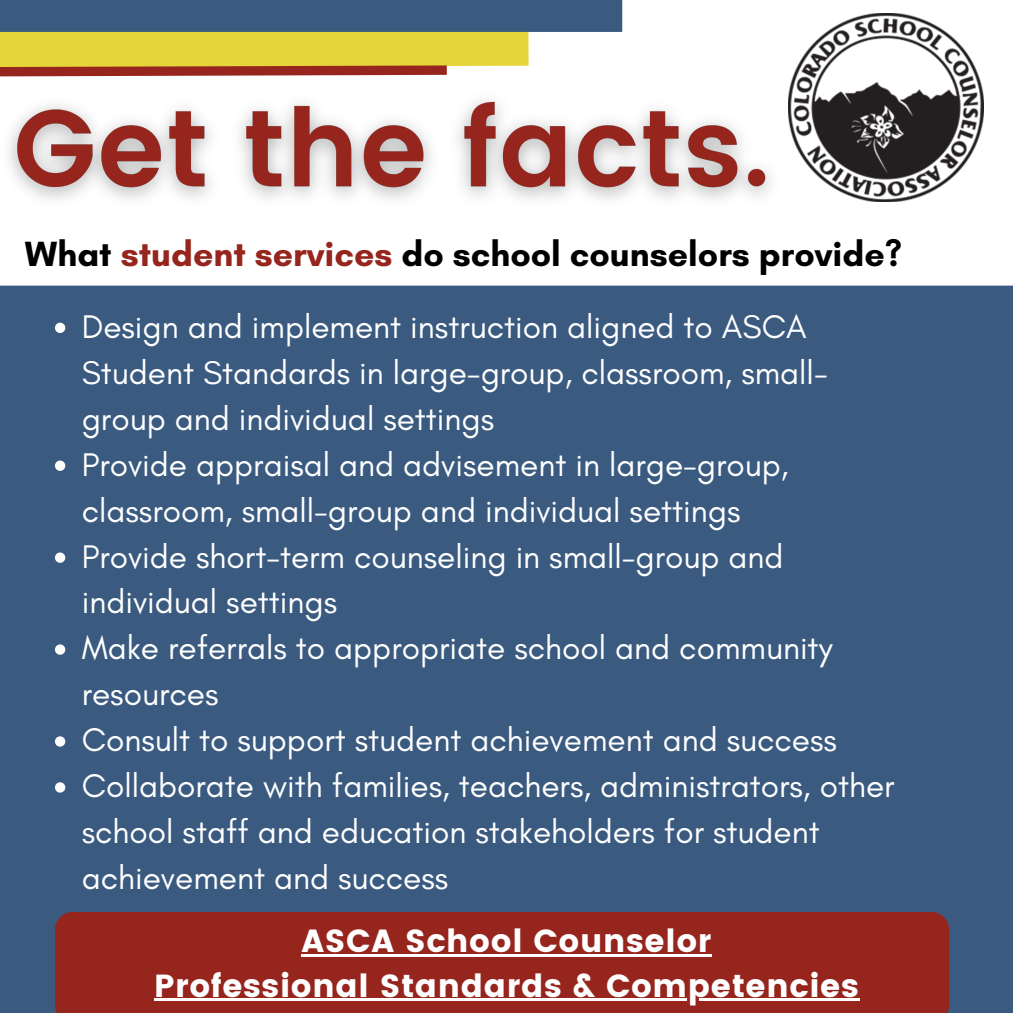
<style>
.page{position:relative;width:1013px;height:1013px;background:#fff}
.page>*{position:absolute;margin:0;border:0;box-sizing:border-box;transform-origin:0 0}
.t1{font:700 35.62px "Glacial Indifference";color:#000}
.t2{font:33.38px/46px "Glacial Indifference";color:#fff}
.t3{font:31.88px "Poppins";letter-spacing:.02em;color:#fff}
.s1{color:#96251d}
</style>
<div class="page">
<div style="left:0;top:0;width:1012px;height:1012px;background:#3a5a80"></div>
<div style="left:55px;top:912px;width:894px;height:100px;background:#96251d"></div>
<hr style="left:301px;top:954px;width:411px;height:3px;background:#fff">
<hr style="left:154px;top:998px;width:705px;height:3px;background:#fff">
<div style="left:0;top:0;width:1012px;height:285px;background:#fff"></div>
<svg style="left:55px;top:323px;width:10px;height:10px"></svg>
<svg style="left:55px;top:460px;width:10px;height:11px"></svg>
<svg style="left:55px;top:552px;width:10px;height:11px"></svg>
<svg style="left:55px;top:644px;width:10px;height:10px"></svg>
<svg style="left:55px;top:736px;width:10px;height:10px"></svg>
<svg style="left:55px;top:782px;width:10px;height:10px"></svg>
<img style="left:788px;top:14px;width:195px;height:187px">
<img style="left:0;top:66px;width:792px;height:178px">
<svg style="left:0;top:32px;width:565px;height:54px;background:#ece06d"></svg>
<svg style="left:0;top:61px;width:456px;height:20px;background:#c88f63"></svg>
<div style="left:0;top:0;width:622px;height:32px;background:#3a5a80"></div>
<p class="t1" style="left:25px;top:232px;width:878px">What <span class="s1">student services</span> do school counselors provide?</p>
<p class="t2" style="left:82px;top:303px;width:747px">Design and implement instruction aligned to ASCA<br>Student Standards in large-group, classroom, small&shy;group and individual settings</p>
<p class="t2" style="left:82px;top:441px;width:708px">Provide appraisal and advisement in large-group, classroom, small-group and individual settings</p>
<p class="t2" style="left:82px;top:533px;width:703px">Provide short-term counseling in small-group and individual settings</p>
<p class="t2" style="left:82px;top:624px;width:752px">Make referrals to appropriate school and community resources</p>
<p class="t2" style="left:82px;top:716px;width:756px">Consult to support student achievement and success</p>
<p class="t2" style="left:82px;top:762px;width:814px">Collaborate with families, teachers, administrators, other school staff and education stakeholders for student achievement and success</p>
<p class="t3" style="left:301px;top:922px;width:411px">ASCA School Counselor</p>
<h2 class="t3" style="left:154px;top:966px;width:706px">Professional Standards &amp; Competencies</h2>
</div>
